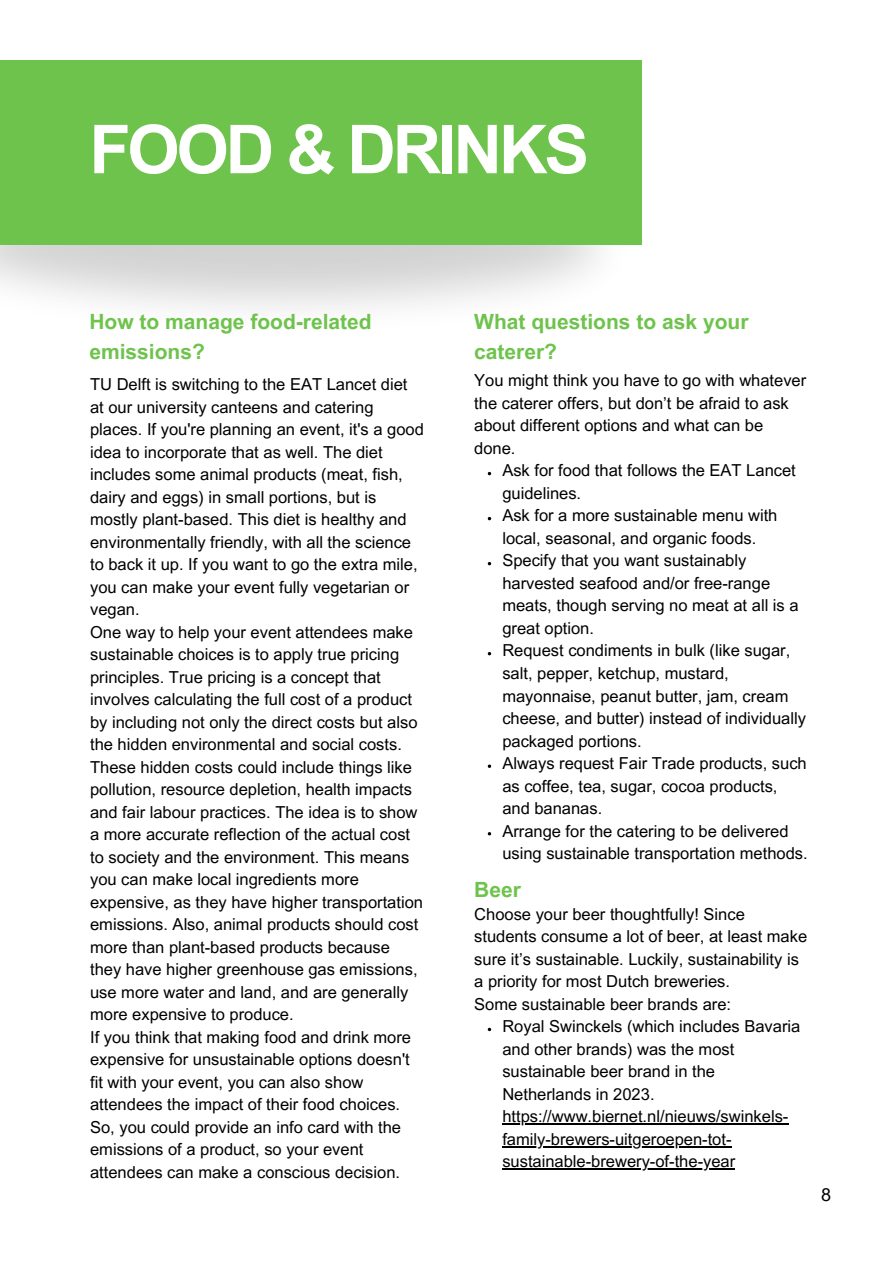
<style>
.page{position:relative;width:894px;height:1264px;background:#fff}
.page>*{position:absolute;margin:0;border:0;box-sizing:border-box;transform-origin:0 0}
.t1{font:700 67.5px "Arial MT Pro";letter-spacing:-.05em;color:#fff}
.t2{font:700 21px/29.2px "Arial MT Pro";color:#6ec34c}
.t3{font:18px "Arial MT Pro";color:#000}
.t4{font:16.5px/22.5px "Arial MT Pro";color:#000}
</style>
<div class="page">
<div style="left:0;top:60px;width:641px;height:185px;background:#6ec34c"></div>
<hr style="left:502px;top:1123px;width:286px;height:1px;background:#000">
<hr style="left:502px;top:1145px;width:229px;height:2px;background:#000">
<hr style="left:502px;top:1168px;width:233px;height:1px;background:#000">
<svg style="left:487px;top:764px;width:4px;height:4px"></svg>
<p class="t1" style="left:89px;top:124px;width:501px">FOOD &amp; DRINKS</p>
<h1 class="t2" style="left:89px;top:310px;width:284px">How to manage food-related emissions?</h1>
<p class="t4" style="left:90px;top:375px;width:335px">TU Delft is switching to the EAT Lancet diet at our university canteens and catering places. If you're planning an event, it's a good idea to incorporate that as well. The diet includes some animal products (meat, fish, dairy and eggs) in small portions, but is mostly plant-based. This diet is healthy and environmentally friendly, with all the science to back it up. If you want to go the extra mile, you can make your event fully vegetarian or vegan.</p>
<h2 class="t4" style="left:90px;top:622px;width:334px">One way to help your event attendees make sustainable choices is to apply true pricing principles. True pricing is a concept that involves calculating the full cost of a product by including not only the direct costs but also the hidden environmental and social costs.<br>These hidden costs could include things like pollution, resource depletion, health impacts and fair labour practices. The idea is to show a more accurate reflection of the actual cost to society and the environment. This means you can make local ingredients more expensive, as they have higher transportation emissions. Also, animal products should cost more than plant-based products because they have higher greenhouse gas emissions, use more water and land, and are generally more expensive to produce.</h2>
<h2 class="t4" style="left:90px;top:1027px;width:322px">If you think that making food and drink more expensive for unsustainable options doesn't fit with your event, you can also show attendees the impact of their food choices.<br>So, you could provide an info card with the emissions of a product, so your event attendees can make a conscious decision.</h2>
<p class="t2" style="left:474px;top:310px;width:276px">What questions to ask your caterer?</p>
<h2 class="t4" style="left:474px;top:371px;width:333px">You might think you have to go with whatever the caterer offers, but don’t be afraid to ask about different options and what can be done.</h2>
<p class="t4" style="left:502px;top:461px;width:295px">Ask for food that follows the EAT Lancet guidelines.</p>
<p class="t4" style="left:502px;top:506px;width:276px">Ask for a more sustainable menu with local, seasonal, and organic foods.</p>
<p class="t4" style="left:502px;top:551px;width:298px">Specify that you want sustainably harvested seafood and/or free-range meats, though serving no meat at all is a great option.</p>
<p class="t4" style="left:502px;top:641px;width:307px">Request condiments in bulk (like sugar, salt, pepper, ketchup, mustard, mayonnaise, peanut butter, jam, cream cheese, and butter) instead of individually packaged portions.<br>Always request Fair Trade products, such as coffee, tea, sugar, cocoa products, and bananas.<br>Arrange for the catering to be delivered using sustainable transportation methods.</p>
<p class="t2" style="left:474px;top:877px;width:48px">Beer</p>
<p class="t4" style="left:474px;top:904px;width:334px">Choose your beer thoughtfully! Since students consume a lot of beer, at least make sure it’s sustainable. Luckily, sustainability is a priority for most Dutch breweries.</p>
<p class="t4" style="left:474px;top:994px;width:258px">Some sustainable beer brands are:</p>
<p class="t4" style="left:502px;top:1017px;width:299px">Royal Swinckels (which includes Bavaria and other brands) was the most sustainable beer brand in the<br>Netherlands in 2023.</p>
<p class="t4" style="left:502px;top:1107px;width:287px">https://www.biernet.nl/nieuws/swinkels-</p>
<p class="t4" style="left:502px;top:1129px;width:231px">family-brewers-uitgeroepen-tot-</p>
<p class="t4" style="left:502px;top:1152px;width:234px">sustainable-brewery-of-the-year</p>
<p class="t3" style="left:820px;top:1187px;width:12px">8</p>
</div>
